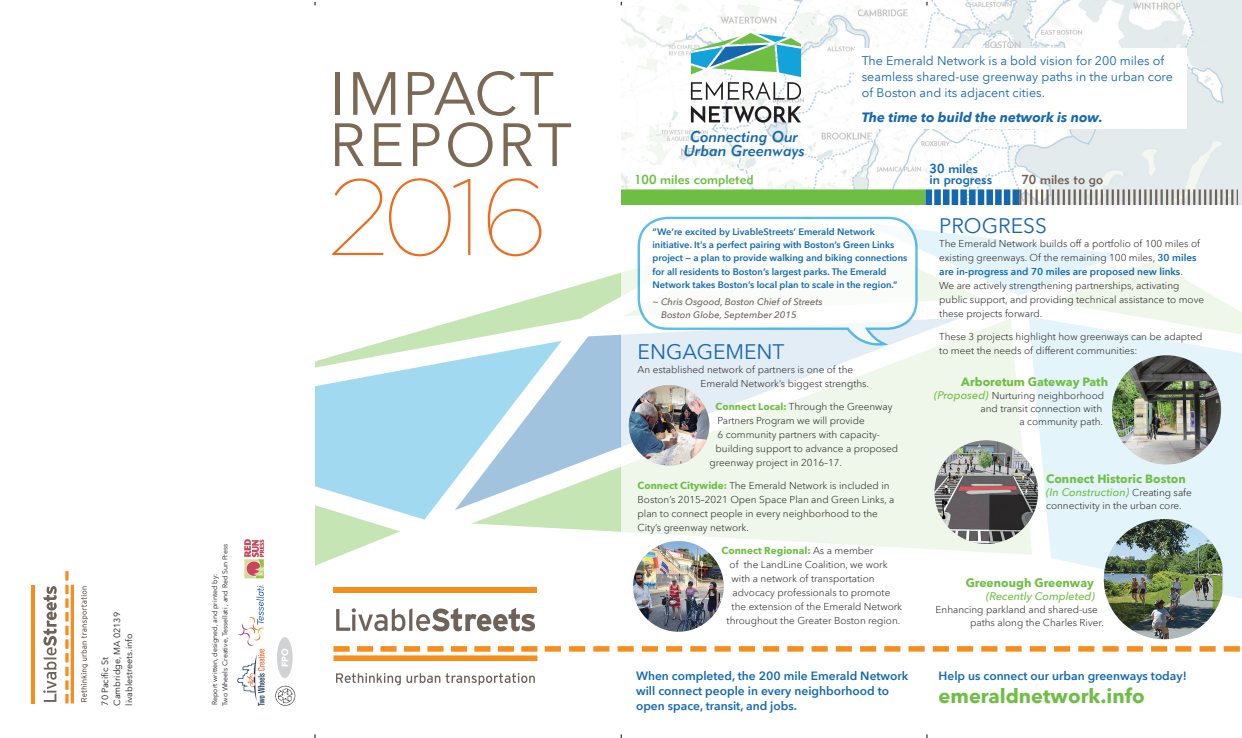
<style>
.page{position:relative;width:1242px;height:738px;background:#fff}
.page>*{position:absolute;margin:0;border:0;box-sizing:border-box;transform-origin:0 0}
.t1{font:100 107.8px "Gotham";color:#e86d1e}
.t2{font:60.3px/51.2px "Avenir Next LT Pro";letter-spacing:.035em;color:#7c6954}
.t3{font:21px "Avenir Next LT Pro";color:#1468ae}
.t4{font:700 20px "Avenir Next LT Pro";color:#6fbe44}
.t5{font:15.4px/14px "Geometric 415 BT Medium Italic A";letter-spacing:.01em;color:#1468ae;text-align:center}
.t6{font:italic 700 13.5px "Avenir Next LT Pro";color:#1468ae}
.t7{font:12.9px/11.2px "Geometric 415 BT Medium A";color:#1468ae}
.t8{font:12.9px "Geometric 415 BT Medium A";color:#6fbe44}
.t9{font:12.9px "Geometric 415 BT Medium A";color:#6f6259}
.t10{font:12.5px/16px "Avenir Next LT Pro";color:#1468ae}
.t11{font:600 12px/15px "Avenir Next LT Pro";color:#1468ae}
.t12{font:700 12px "Avenir Next LT Pro";color:#6fbe44}
.t13{font:italic 500 11px "Avenir Next LT Pro";color:#6fbe44}
.t14{font:300 10px/14px "Avenir Next LT Pro";color:#231f20}
.t15{font:700 10px "Avenir Next LT Pro";color:#6fbe44}
.t16{font:600 9.4px/13.2px "Avenir Next LT Pro";color:#1468ae}
.t17{font:italic 500 9.4px/13.2px "Avenir Next LT Pro";color:#6f6259}
.t18{font:9px/12px "Avenir Next LT Pro";color:#231f20}
.t19{font:700 9px "Avenir Next LT Pro";color:#fff}
.t20{font:7px/10px "Avenir Next LT Pro";color:#231f20}
.s1{font-weight:700;color:#6fbe44}
.s2{font-weight:300;color:#231f20}
.s3{font-weight:600;color:#1468ae}
.s4{font-weight:500;font-style:italic;font-size:11px;color:#6fbe44}
.s5{font-weight:300;font-style:normal;font-size:10px;color:#231f20}
</style>
<div class="page">
<img style="left:621px;top:0;width:621px;height:204px">
<svg style="left:1089px;top:566px;width:153px;height:33px"></svg>
<div style="left:621px;top:189px;width:305px;height:15px;background:#6fbe44"></div>
<svg style="left:926px;top:189px;width:312px;height:15px;background:#97a9b7"></svg>
<svg style="left:315px;top:229px;width:927px;height:337px"></svg>
<svg style="left:636px;top:216px;width:283px;height:130px"></svg>
<svg style="left:691px;top:106px;width:110px;height:17px"></svg>
<svg style="left:691px;top:33px;width:110px;height:67px"></svg>
<svg style="left:43px;top:586px;width:14px;height:116px"></svg>
<hr style="left:31px;top:585px;width:3px;height:118px;background:#f68e1e">
<hr style="left:71px;top:585px;width:3px;height:118px;background:#f68e1e">
<svg style="left:81px;top:586px;width:7px;height:116px"></svg>
<svg style="left:65px;top:571px;width:4px;height:132px"></svg>
<div style="left:855px;top:48px;width:332px;height:81px;background:#fff"></div>
<img style="left:629px;top:385px;width:80px;height:81px;border-radius:40px">
<img style="left:633px;top:541px;width:91px;height:91px;border-radius:45px">
<svg style="left:336px;top:608px;width:199px;height:23px"></svg>
<div style="left:334px;top:587px;width:203px;height:6px;background:#f68e1e"></div>
<div style="left:334px;top:655px;width:203px;height:6px;background:#f68e1e"></div>
<svg style="left:336px;top:673px;width:104px;height:12px"></svg>
<svg style="left:446px;top:673px;width:89px;height:12px"></svg>
<svg style="left:334px;top:646px;width:227px;height:6px"></svg>
<svg style="left:569px;top:646px;width:671px;height:6px"></svg>
<img style="left:1112px;top:355px;width:109px;height:109px;border-radius:55px">
<img style="left:935px;top:440px;width:103px;height:104px;border-radius:52px">
<img style="left:1104px;top:519px;width:120px;height:120px;border-radius:60px">
<svg style="left:275px;top:686px;width:20px;height:20px"></svg>
<div style="left:277px;top:637px;width:16px;height:41px;background:#d1d2d4;border-radius:50%"></div>
<img style="left:244px;top:539px;width:20px;height:40px">
<img style="left:237px;top:649px;width:27px;height:57px">
<svg style="left:238px;top:585px;width:27px;height:61px"></svg>
<p class="t18" style="left:99px;top:706px;width:95px;rotate:-90deg">70 Pacific St<br>Cambridge, MA 02139 livablestreets.info</p>
<h2 class="t2" style="left:329px;top:68px;width:244px">IMPACT<br>REPORT</h2>
<h1 class="t1" style="left:328px;top:159px;width:221px">2016</h1>
<p class="t20" style="left:210px;top:706px;width:163px;rotate:-90deg">Report written, designed, and printed by:<br>Two Wheels Creative, Tessellati , and Red Sun Press</p>
<p class="t19" style="left:280px;top:667px;width:20px;rotate:-90deg">FPO</p>
<h3 class="t5" style="left:684px;top:129px;width:123px">Connecting Our<br>Urban Greenways</h3>
<p class="t10" style="left:862px;top:53px;width:313px">The Emerald Network is a bold vision for 200 miles of seamless shared-use greenway paths in the urban core of Boston and its adjacent cities.</p>
<h3 class="t6" style="left:862px;top:109px;width:243px">The time to build the network is now.</h3>
<p class="t7" style="left:930px;top:109px;width:50px">30 miles</p>
<p class="t8" style="left:634px;top:171px;width:121px">100 miles completed</p>
<p class="t7" style="left:930px;top:162px;width:64px">30 miles<br>in progress</p>
<p class="t9" style="left:1021px;top:171px;width:83px">70 miles to go</p>
<p class="t16" style="left:652px;top:225px;width:256px">“We’re excited by LivableStreets’ Emerald Network initiative. It’s a perfect pairing with Boston’s Green Links project — a plan to provide walking and biking connections for all residents to Boston’s largest parks. The Emerald Network takes Boston’s local plan to scale in the region.”</p>
<p class="t17" style="left:661px;top:295px;width:163px;text-indent:-9px">~ Chris Osgood, Boston Chief of Streets<br>Boston Globe, September 2015</p>
<h3 class="t3" style="left:638px;top:340px;width:148px">ENGAGEMENT</h3>
<p class="t14" style="left:701px;top:363px;width:170px;text-indent:-63px">An established network of partners is one of the<br>Emerald Network’s biggest strengths.</p>
<p class="t14" style="left:716px;top:400px;width:178px"><span class="s1">Connect Local:</span> Through the Greenway</p>
<p class="t14" style="left:718px;top:414px;width:149px">Partners Program we will provide</p>
<p class="t14" style="left:718px;top:428px;width:164px">6 community partners with capacity-</p>
<p class="t14" style="left:716px;top:442px;width:184px">building support to advance a proposed</p>
<p class="t14" style="left:710px;top:456px;width:134px">greenway project in 2016–17.</p>
<p class="t14" style="left:638px;top:479px;width:258px"><span class="s1">Connect Citywide:</span> The Emerald Network is included in Boston’s 2015–2021 Open Space Plan and Green Links, a plan to connect people in every neighborhood to the City’s greenway network.</p>
<p class="t15" style="left:722px;top:545px;width:153px">Connect Regional: <span class="s2">As a member</span></p>
<p class="t14" style="left:730px;top:558px;width:159px">of the LandLine Coalition, we work</p>
<p class="t14" style="left:732px;top:572px;width:144px">with a network of transportation</p>
<p class="t14" style="left:733px;top:586px;width:159px">advocacy professionals to promote</p>
<p class="t14" style="left:732px;top:600px;width:172px">the extension of the Emerald Network</p>
<p class="t14" style="left:727px;top:614px;width:175px">throughout the Greater Boston region.</p>
<h3 class="t3" style="left:939px;top:213px;width:109px">PROGRESS</h3>
<p class="t14" style="left:939px;top:236px;width:266px">The Emerald Network builds off a portfolio of 100 miles of existing greenways. Of the remaining 100 miles, <span class="s3">30 miles are in-progress and 70 miles are proposed new links</span>.<br>We are actively strengthening partnerships, activating public support, and providing technical assistance to move these projects forward.</p>
<p class="t14" style="left:939px;top:329px;width:265px">These 3 projects highlight how greenways can be adapted to meet the needs of different communities:</p>
<p class="t12" style="left:961px;top:375px;width:148px">Arboretum Gateway Path</p>
<p class="t14" style="left:934px;top:389px;width:172px;line-height:13px;text-align:right"><span class="s4">(Proposed)</span> Nurturing neighborhood and transit connection with<br>a community path.</p>
<p class="t12" style="left:1046px;top:472px;width:141px">Connect Historic Boston</p>
<p class="t13" style="left:1046px;top:486px;width:147px">(In Construction) <span class="s5">Creating safe</span></p>
<p class="t14" style="left:1046px;top:499px;width:137px">connectivity in the urban core.</p>
<p class="t12" style="left:966px;top:576px;width:130px">Greenough Greenway</p>
<p class="t13" style="left:986px;top:590px;width:110px">(Recently Completed)</p>
<p class="t14" style="left:970px;top:603px;width:135px;line-height:13px;text-indent:-35px">Enhancing parkland and shared-use paths along the Charles River.</p>
<p class="t11" style="left:636px;top:668px;width:274px">When completed, the 200 mile Emerald Network will connect people in every neighborhood to open space, transit, and jobs.</p>
<p class="t11" style="left:939px;top:668px;width:250px">Help us connect our urban greenways today!</p>
<h3 class="t4" style="left:939px;top:684px;width:208px">emeraldnetwork.info</h3>
</div>
